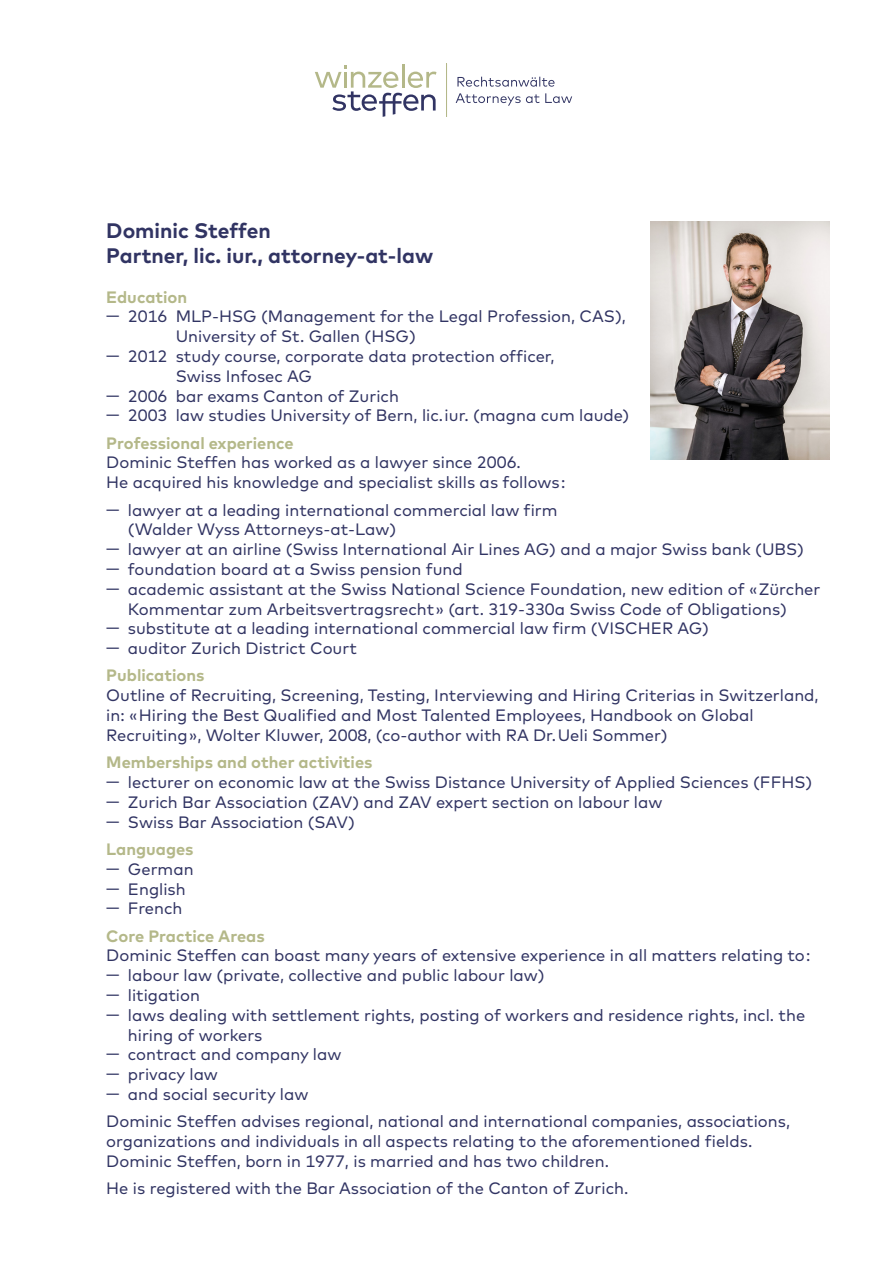
<style>
.page{position:relative;width:893px;height:1263px;background:#fff}
.page>*{position:absolute;margin:0;border:0;box-sizing:border-box;transform-origin:0 0}
.t1{font:700 21px "Mark Pro";color:#313463}
.t2{font:16.5px/19.8px "Mark Pro";color:#313463}
.t3{font:700 16.5px "Mark Pro";color:#b4b889}
</style>
<div class="page">
<img style="left:651px;top:221px;width:178px;height:238px">
<svg style="left:456px;top:93px;width:116px;height:13px"></svg>
<svg style="left:457px;top:77px;width:98px;height:10px"></svg>
<hr style="left:446px;top:64px;width:1px;height:53px;background:#b4b889">
<hr style="left:402px;top:64px;width:2px;height:24px;background:#b4b889">
<svg style="left:315px;top:65px;width:121px;height:52px"></svg>
<p class="t1" style="left:106px;top:214px;width:166px">Dominic Steffen</p>
<p class="t1" style="left:106px;top:240px;width:328px">Partner, lic. iur., attorney-at-law</p>
<p class="t3" style="left:106px;top:284px;width:82px">Education</p>
<p class="t2" style="left:176px;top:305px;width:452px;text-indent:-69px">— 2016 MLP-HSG (Management for the Legal Profession, CAS),<br>University of St. Gallen (HSG)</p>
<p class="t2" style="left:176px;top:345px;width:380px;text-indent:-69px">— 2012 study course, corporate data protection officer,<br>Swiss Infosec AG</p>
<p class="t2" style="left:106px;top:384px;width:294px">— 2006 bar exams Canton of Zurich</p>
<p class="t2" style="left:106px;top:404px;width:524px">— 2003 law studies University of Bern, lic. iur. (magna cum laude)</p>
<p class="t3" style="left:106px;top:430px;width:189px">Professional experience</p>
<p class="t2" style="left:106px;top:451px;width:461px">Dominic Steffen has worked as a lawyer since 2006.<br>He acquired his knowledge and specialist skills as follows:</p>
<p class="t2" style="left:128px;top:498px;width:431px;text-indent:-22px">— lawyer at a leading international commercial law firm (Walder Wyss Attorneys-at-Law)</p>
<p class="t2" style="left:106px;top:538px;width:699px">— lawyer at an airline (Swiss International Air Lines AG) and a major Swiss bank (UBS)</p>
<p class="t2" style="left:106px;top:558px;width:358px">— foundation board at a Swiss pension fund</p>
<p class="t2" style="left:128px;top:578px;width:694px;text-indent:-22px">— academic assistant at the Swiss National Science Foundation, new edition of «Zürcher<br>Kommentar zum Arbeitsvertragsrecht» (art. 319-330a Swiss Code of Obligations)</p>
<p class="t2" style="left:106px;top:617px;width:604px">— substitute at a leading international commercial law firm (VISCHER AG)</p>
<p class="t2" style="left:106px;top:637px;width:252px">— auditor Zurich District Court</p>
<p class="t3" style="left:106px;top:663px;width:100px">Publications</p>
<p class="t2" style="left:106px;top:684px;width:714px">Outline of Recruiting, Screening, Testing, Interviewing and Hiring Criterias in Switzerland, in: «Hiring the Best Qualified and Most Talented Employees, Handbook on Global<br>Recruiting», Wolter Kluwer, 2008, (co-author with RA Dr. Ueli Sommer)</p>
<p class="t3" style="left:106px;top:750px;width:268px">Memberships and other activities</p>
<p class="t2" style="left:106px;top:771px;width:707px">— lecturer on economic law at the Swiss Distance University of Applied Sciences (FFHS)</p>
<p class="t2" style="left:106px;top:791px;width:558px">— Zurich Bar Association (ZAV) and ZAV expert section on labour law</p>
<p class="t2" style="left:106px;top:810px;width:250px">— Swiss Bar Association (SAV)</p>
<p class="t3" style="left:106px;top:836px;width:89px">Languages</p>
<p class="t2" style="left:106px;top:858px;width:89px">— German</p>
<p class="t2" style="left:106px;top:877px;width:81px">— English</p>
<p class="t2" style="left:106px;top:897px;width:78px">— French</p>
<p class="t3" style="left:106px;top:923px;width:160px">Core Practice Areas</p>
<p class="t2" style="left:106px;top:944px;width:706px">Dominic Steffen can boast many years of extensive experience in all matters relating to:</p>
<p class="t2" style="left:106px;top:964px;width:440px">— labour law (private, collective and public labour law)</p>
<p class="t2" style="left:106px;top:984px;width:95px">— litigation</p>
<p class="t2" style="left:128px;top:1004px;width:679px;text-indent:-22px">— laws dealing with settlement rights, posting of workers and residence rights, incl. the hiring of workers</p>
<p class="t2" style="left:106px;top:1043px;width:237px">— contract and company law</p>
<p class="t2" style="left:106px;top:1063px;width:113px">— privacy law</p>
<p class="t2" style="left:106px;top:1083px;width:204px">— and social security law</p>
<p class="t2" style="left:106px;top:1110px;width:685px">Dominic Steffen advises regional, national and international companies, associations, organizations and individuals in all aspects relating to the aforementioned fields.<br>Dominic Steffen, born in 1977, is married and has two children.</p>
<p class="t2" style="left:106px;top:1177px;width:524px">He is registered with the Bar Association of the Canton of Zurich.</p>
</div>
